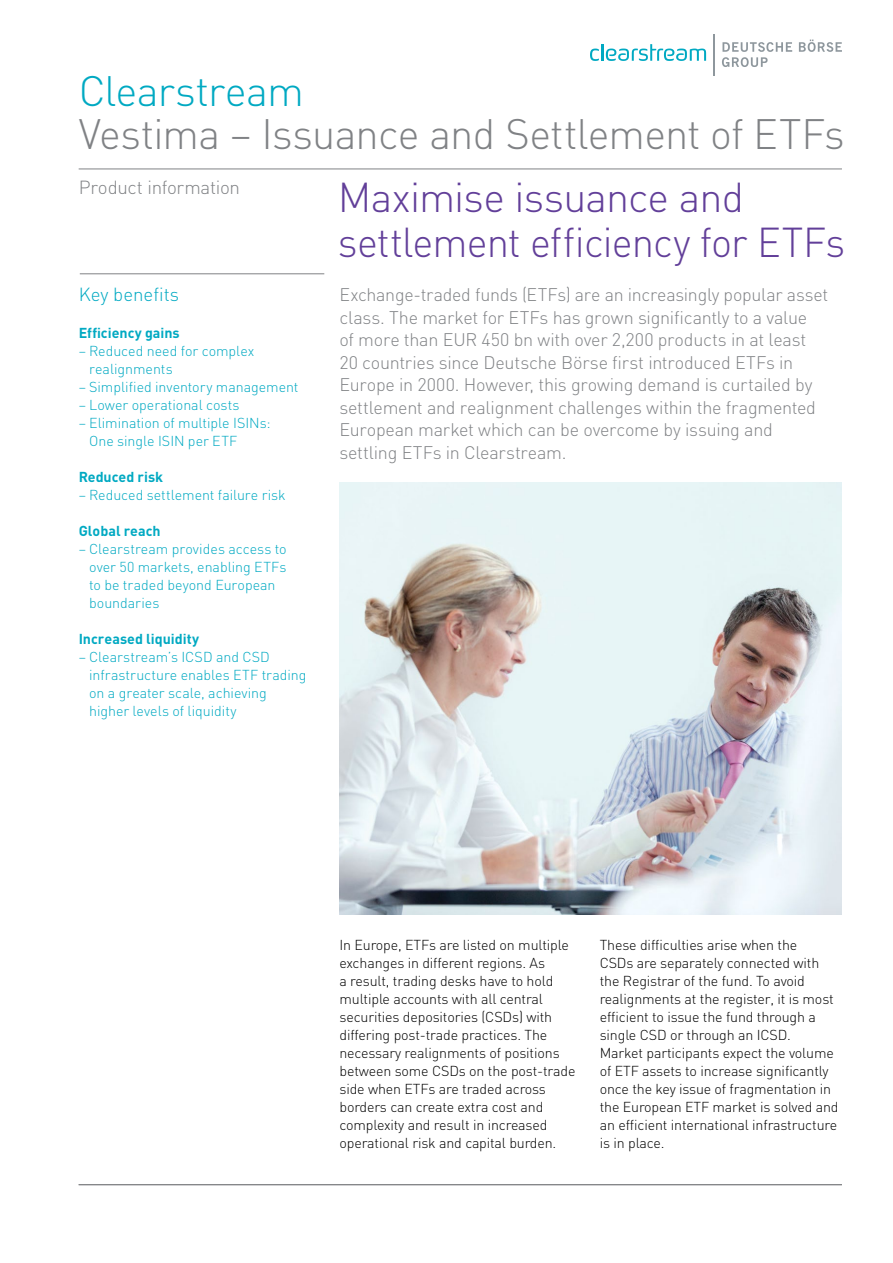
<style>
.page{position:relative;width:893px;height:1263px;background:#fff}
.page>*{position:absolute;margin:0;border:0;box-sizing:border-box;transform-origin:0 0}
.t1{font:300 42px "DIN";letter-spacing:-.02em;color:#808285}
.t2{font:300 42px "DIN";letter-spacing:-.02em;color:#00a9c2}
.t3{font:300 41.25px/45px "DIN";letter-spacing:-.02em;color:#623f99}
.t4{font:300 18.75px "DIN";letter-spacing:-.015em;color:#808285}
.t5{font:300 18.75px "DIN";color:#00a9c2}
.t6{font:300 18px/22.5px "DIN";letter-spacing:-.015em;color:#808285}
.t7{font:300 14.25px/18px "DIN";letter-spacing:-.01em;color:#000}
.t8{font:300 14.25px/18px "DIN";color:#00a9c2}
.t9{font:700 14.25px "DIN";color:#00a9c2}
</style>
<div class="page">
<svg style="left:590px;top:44px;width:116px;height:17px"></svg>
<svg style="left:722px;top:42px;width:70px;height:25px"></svg>
<svg style="left:799px;top:40px;width:43px;height:12px"></svg>
<hr style="left:713px;top:34px;width:2px;height:41px;background:#8e979d">
<hr style="left:79px;top:1184px;width:763px;height:1px;background:#808285">
<hr style="left:79px;top:169px;width:763px;height:1px;background:#808285">
<hr style="left:80px;top:273px;width:244px;height:1px;background:#808285">
<img style="left:339px;top:482px;width:503px;height:432px">
<h1 class="t2" style="left:79px;top:65px;width:227px">Clearstream</h1>
<h1 class="t1" style="left:79px;top:108px;width:768px">Vestima – Issuance and Settlement of ETFs</h1>
<h3 class="t4" style="left:79px;top:176px;width:163px">Product information</h3>
<h2 class="t3" style="left:338px;top:174px;width:509px">Maximise issuance and settlement efficiency for ETFs</h2>
<h3 class="t5" style="left:79px;top:283px;width:102px">Key benefits</h3>
<p class="t9" style="left:79px;top:324px;width:103px">Efficiency gains</p>
<p class="t8" style="left:89px;top:342px;width:167px;text-indent:-11px">– Reduced need for complex realignments</p>
<p class="t8" style="left:79px;top:378px;width:221px">– Simplified inventory management</p>
<p class="t8" style="left:79px;top:396px;width:162px">– Lower operational costs</p>
<p class="t8" style="left:89px;top:414px;width:183px;text-indent:-11px">– Elimination of multiple ISINs:<br>One single ISIN per ETF</p>
<p class="t9" style="left:79px;top:468px;width:86px">Reduced risk</p>
<p class="t8" style="left:79px;top:486px;width:209px">– Reduced settlement failure risk</p>
<p class="t9" style="left:79px;top:522px;width:83px">Global reach</p>
<p class="t8" style="left:89px;top:540px;width:199px;text-indent:-11px">– Clearstream provides access to over 50 markets, enabling ETFs to be traded beyond European boundaries</p>
<p class="t9" style="left:79px;top:630px;width:122px">Increased liquidity</p>
<p class="t8" style="left:89px;top:648px;width:219px;text-indent:-11px">– Clearstream’s ICSD and CSD infrastructure enables ETF trading on a greater scale, achieving higher levels of liquidity</p>
<p class="t6" style="left:339px;top:283px;width:490px">Exchange-traded funds (ETFs) are an increasingly popular asset class. The market for ETFs has grown significantly to a value<br>of more than EUR 450 bn with over 2,200 products in at least 20 countries since Deutsche Börse first introduced ETFs in Europe in 2000. However, this growing demand is curtailed by settlement and realignment challenges within the fragmented European market which can be overcome by issuing and settling ETFs in Clearstream.</p>
<p class="t7" style="left:339px;top:936px;width:238px">In Europe, ETFs are listed on multiple exchanges in different regions. As<br>a result, trading desks have to hold multiple accounts with all central securities depositories (CSDs) with differing post-trade practices. The necessary realignments of positions between some CSDs on the post-trade side when ETFs are traded across borders can create extra cost and complexity and result in increased operational risk and capital burden.</p>
<p class="t7" style="left:600px;top:936px;width:240px">These difficulties arise when the<br>CSDs are separately connected with the Registrar of the fund. To avoid realignments at the register, it is most efficient to issue the fund through a single CSD or through an ICSD.<br>Market participants expect the volume of ETF assets to increase significantly once the key issue of fragmentation in the European ETF market is solved and an efficient international infrastructure is in place.</p>
</div>
